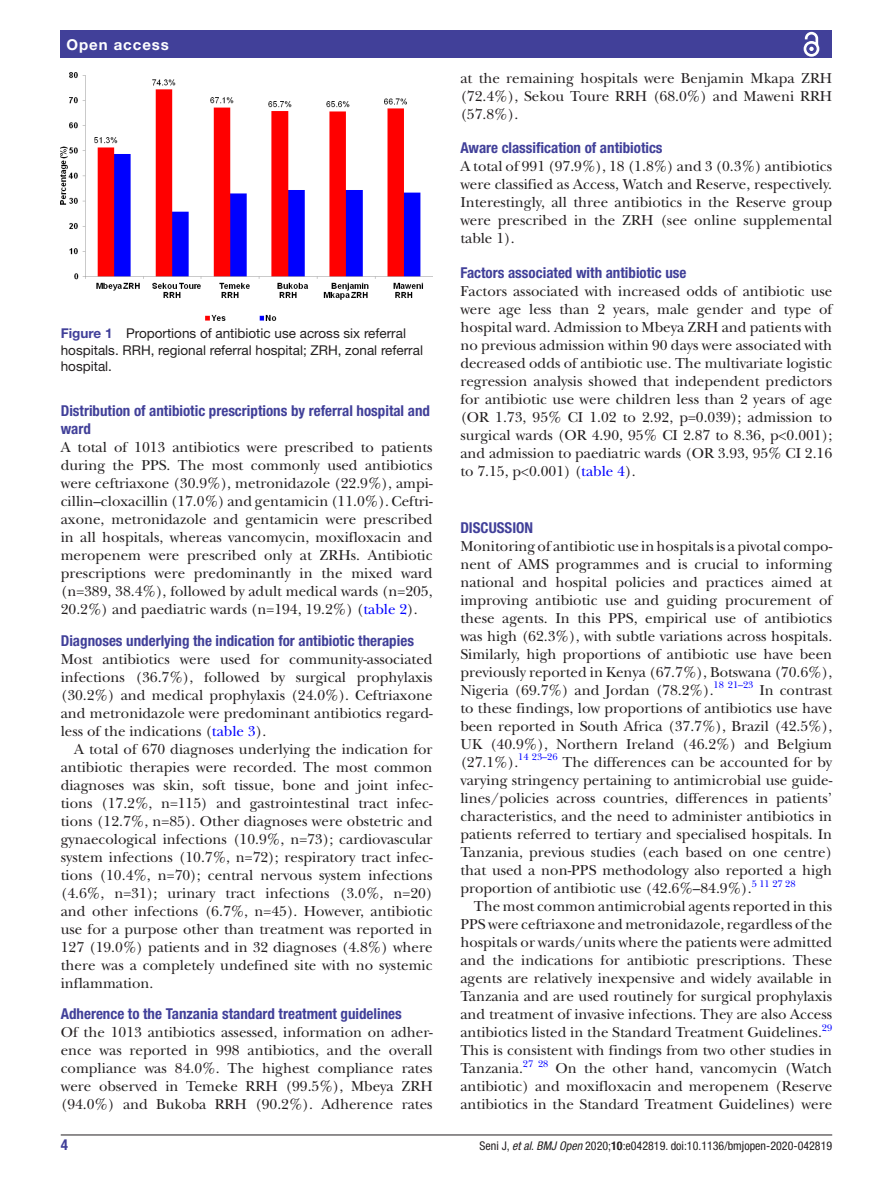
<style>
.page{position:relative;width:893px;height:1191px;background:#fff}
.page>*{position:absolute;margin:0;border:0;box-sizing:border-box;transform-origin:0 0}
.t1{font:15px/18px "New Baskerville";color:#231f20;text-align:justify}
.t2{font:700 condensed 15px/18px "Helvetica Neue LT Std";color:#414099}
.t3{font:700 15px "Helvetica Neue LT Std";letter-spacing:.065em;color:#fff}
.t4{font:13.5px/16.2px "Helvetica Neue LT Std";color:#231f20}
.t5{font:condensed 12px "Helvetica Neue LT Std";color:#231f20}
.t6{font:9.9px "New Baskerville";color:#00f}
.s1{font-weight:700;color:#414099}
.s2{color:#00f}
.s3{font-style:italic}
.s4{font-weight:700}
</style>
<div class="page">
<hr style="left:61px;top:1134px;width:771px;height:1px;background:#231f20">
<div style="left:61px;top:31px;width:771px;height:27px;background:#414099"></div>
<svg style="left:803px;top:31px;width:17px;height:26px"></svg>
<img style="left:61px;top:73px;width:372px;height:248px">
<p class="t3" style="left:66px;top:35px;width:104px">Open access</p>
<p class="t4" style="left:61px;top:325px;width:364px"><span class="s1">Figure 1</span> Proportions of antibiotic use across six referral hospitals. RRH, regional referral hospital; ZRH, zonal referral hospital.</p>
<p class="t2" style="left:61px;top:401px;width:371px">Distribution of antibiotic prescriptions by referral hospital and ward</p>
<p class="t1" style="left:61px;top:438px;width:373px">A total of 1013 antibiotics were prescribed to patients during the PPS. The most commonly used antibiotics were ceftriaxone (30.9%), metronidazole (22.9%), ampi&shy;cillin–cloxacillin (17.0%) and gentamicin (11.0%). Ceftri&shy;axone, metronidazole and gentamicin were prescribed in all hospitals, whereas vancomycin, moxifloxacin and meropenem were prescribed only at ZRHs. Antibiotic prescriptions were predominantly in the mixed ward (n=389, 38.4%), followed by adult medical wards (n=205, 20.2%) and paediatric wards (n=194, 19.2%) (<span class="s2">table 2</span>).</p>
<p class="t2" style="left:61px;top:631px;width:355px">Diagnoses underlying the indication for antibiotic therapies</p>
<p class="t1" style="left:61px;top:650px;width:373px">Most antibiotics were used for community-associated infections (36.7%), followed by surgical prophylaxis (30.2%) and medical prophylaxis (24.0%). Ceftriaxone and metronidazole were predominant antibiotics regard&shy;less of the indications (<span class="s2">table 3</span>).</p>
<p class="t1" style="left:61px;top:740px;width:373px;text-indent:14px">A total of 670 diagnoses underlying the indication for antibiotic therapies were recorded. The most common diagnoses was skin, soft tissue, bone and joint infec&shy;tions (17.2%, n=115) and gastrointestinal tract infec&shy;tions (12.7%, n=85). Other diagnoses were obstetric and gynaecological infections (10.9%, n=73); cardiovascular system infections (10.7%, n=72); respiratory tract infec&shy;tions (10.4%, n=70); central nervous system infections (4.6%, n=31); urinary tract infections (3.0%, n=20) and other infections (6.7%, n=45). However, antibiotic use for a purpose other than treatment was reported in 127 (19.0%) patients and in 32 diagnoses (4.8%) where there was a completely undefined site with no systemic inflammation.</p>
<p class="t2" style="left:61px;top:1004px;width:343px">Adherence to the Tanzania standard treatment guidelines</p>
<p class="t1" style="left:61px;top:1023px;width:373px">Of the 1013 antibiotics assessed, information on adher&shy;ence was reported in 998 antibiotics, and the overall compliance was 84.0%. The highest compliance rates were observed in Temeke RRH (99.5%), Mbeya ZRH (94.0%) and Bukoba RRH (90.2%). Adherence rates</p>
<p class="t1" style="left:460px;top:69px;width:373px">at the remaining hospitals were Benjamin Mkapa ZRH (72.4%), Sekou Toure RRH (68.0%) and Maweni RRH (57.8%).</p>
<p class="t2" style="left:460px;top:139px;width:204px">Aware classification of antibiotics</p>
<p class="t1" style="left:460px;top:158px;width:373px">A total of 991 (97.9%), 18 (1.8%) and 3 (0.3%) antibiotics were classified as Access, Watch and Reserve, respectively.<br>Interestingly, all three antibiotics in the Reserve group were prescribed in the ZRH (see online supplemental table 1).</p>
<p class="t2" style="left:460px;top:263px;width:228px">Factors associated with antibiotic use</p>
<p class="t1" style="left:460px;top:282px;width:373px">Factors associated with increased odds of antibiotic use were age less than 2 years, male gender and type of hospital ward. Admission to Mbeya ZRH and patients with no previous admission within 90 days were associated with decreased odds of antibiotic use. The multivariate logistic regression analysis showed that independent predictors for antibiotic use were children less than 2 years of age (OR 1.73, 95% CI 1.02 to 2.92, p=0.039); admission to surgical wards (OR 4.90, 95% CI 2.87 to 8.36, p&lt;0.001); and admission to paediatric wards (OR 3.93, 95% CI 2.16 to 7.15, p&lt;0.001) (<span class="s2">table 4</span>).</p>
<p class="t2" style="left:460px;top:518px;width:74px">DISCUSSION</p>
<p class="t1" style="left:460px;top:537px;width:373px">Monitoring of antibiotic use in hospitals is a pivotal compo&shy;nent of AMS programmes and is crucial to informing national and hospital policies and practices aimed at improving antibiotic use and guiding procurement of these agents. In this PPS, empirical use of antibiotics was high (62.3%), with subtle variations across hospitals.<br>Similarly, high proportions of antibiotic use have been previously reported in Kenya (67.7%), Botswana (70.6%), Nigeria (69.7%) and Jordan (78.2%).<sup>18</sup> <sup>21–23</sup> In contrast to these findings, low proportions of antibiotics use have been reported in South Africa (37.7%), Brazil (42.5%), UK (40.9%), Northern Ireland (46.2%) and Belgium (27.1%).</p>
<p class="t6" style="left:518px;top:751px;width:41px">14 23–26</p>
<p class="t1" style="left:460px;top:753px;width:373px;text-indent:102px">The differences can be accounted for by varying stringency pertaining to antimicrobial use guide&shy;lines/policies across countries, differences in patients’ characteristics, and the need to administer antibiotics in patients referred to tertiary and specialised hospitals. In Tanzania, previous studies (each based on one centre) that used a non-PPS methodology also reported a high proportion of antibiotic use (42.6%–84.9%).</p>
<p class="t6" style="left:752px;top:877px;width:45px">5 11 27 28</p>
<p class="t1" style="left:460px;top:897px;width:373px;text-indent:14px">The most common antimicrobial agents reported in this PPS were ceftriaxone and metronidazole, regardless of the hospitals or wards/units where the patients were admitted and the indications for antibiotic prescriptions. These agents are relatively inexpensive and widely available in Tanzania and are used routinely for surgical prophylaxis and treatment of invasive infections. They are also Access antibiotics listed in the Standard Treatment Guidelines.</p>
<p class="t6" style="left:822px;top:1021px;width:12px">29</p>
<p class="t1" style="left:460px;top:1041px;width:373px">This is consistent with findings from two other studies in<br>Tanzania.</p>
<p class="t6" style="left:523px;top:1057px;width:27px">27 28</p>
<p class="t1" style="left:460px;top:1059px;width:373px;text-indent:95px">On the other hand, vancomycin (Watch antibiotic) and moxifloxacin and meropenem (Reserve antibiotics in the Standard Treatment Guidelines) were</p>
<p class="t2" style="left:61px;top:1135px;width:9px">4</p>
<p class="t5" style="left:479px;top:1138px;width:354px">Seni J, <span class="s3">et al</span>. <span class="s3">BMJ Open</span> 2020;<span class="s4">10</span>:e042819. doi:10.1136/bmjopen-2020-042819</p>
</div>
